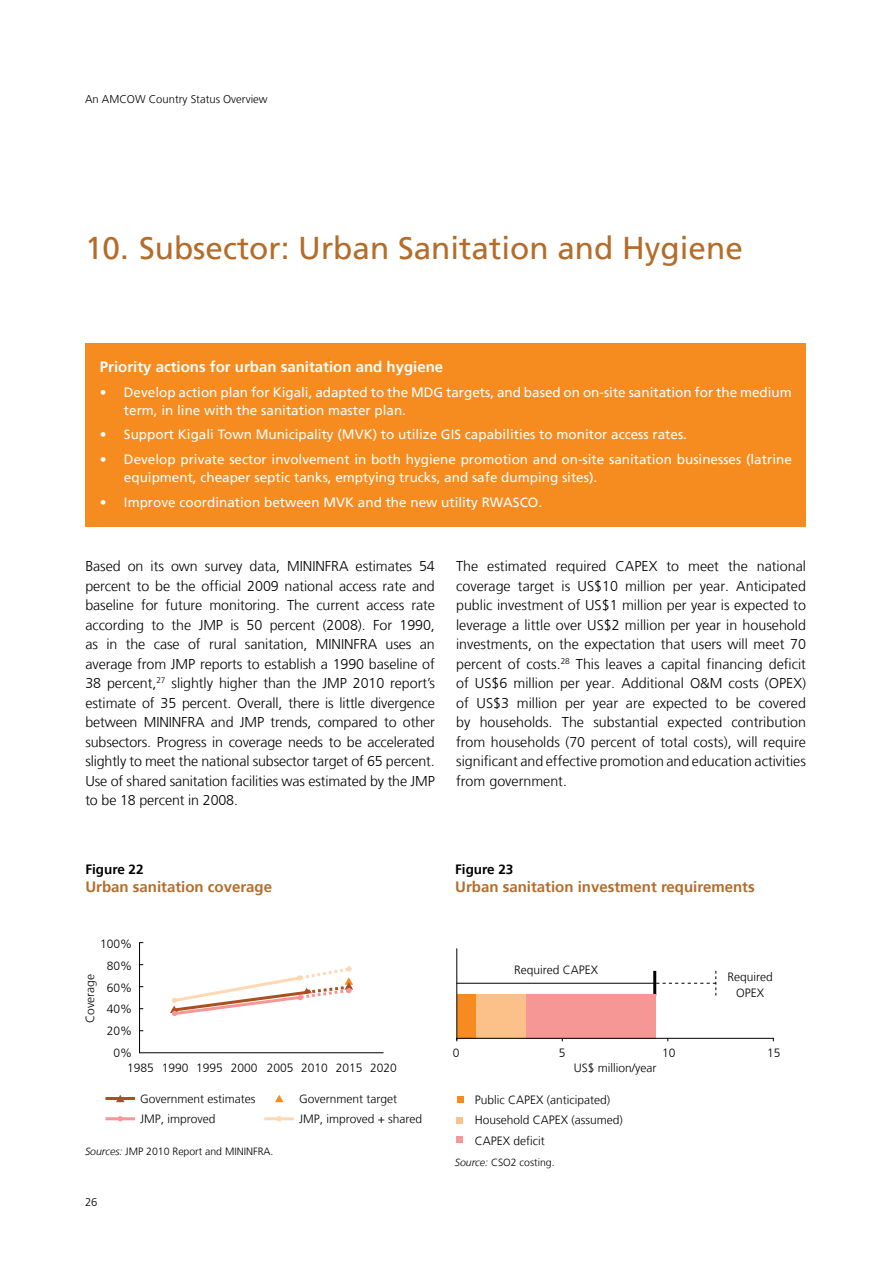
<style>
.page{position:relative;width:891px;height:1269px;background:#fff}
.page>*{position:absolute;margin:0;border:0;box-sizing:border-box;transform-origin:0 0}
.t1{font:31.5px "Frutiger LT";color:#b46c29}
.t2{font:700 15px "Frutiger 65";color:#b46c29}
.t3{font:700 15px "Frutiger 65";color:#fff}
.t4{font:300 14.25px/19.5px "Frutiger LT";letter-spacing:-.005em;color:#000;text-align:justify}
.t5{font:13.5px/18px "Frutiger LT";color:#fff}
.t6{font:700 13.5px "Frutiger 65";color:#000}
.t7{font:300 12px/21.9px "Frutiger LT";color:#000}
.t8{font:300 11.25px "Frutiger LT";color:#000}
.t9{font:300 10.5px "Frutiger LT";color:#000}
.s1{font-style:italic}
</style>
<div class="page">
<div style="left:86px;top:343px;width:720px;height:184px;background:#f68b1f"></div>
<hr style="left:456px;top:983px;width:200px;height:1px;background:#000">
<hr style="left:653px;top:971px;width:3px;height:25px;background:#000">
<svg style="left:656px;top:971px;width:60px;height:25px"></svg>
<div style="left:457px;top:994px;width:20px;height:44px;background:#f68b1f"></div>
<div style="left:457px;top:1096px;width:7px;height:7px;background:#f68b1f"></div>
<hr style="left:456px;top:948px;width:1px;height:92px;background:#000">
<div style="left:456px;top:1117px;width:6px;height:7px;background:#fcc188"></div>
<div style="left:456px;top:1136px;width:6px;height:7px;background:#f69796"></div>
<div style="left:477px;top:994px;width:50px;height:44px;background:#fcc188"></div>
<div style="left:527px;top:994px;width:129px;height:44px;background:#f69796"></div>
<hr style="left:456px;top:1038px;width:318px;height:1px;background:#000">
<hr style="left:139px;top:942px;width:1px;height:111px;background:#000">
<hr style="left:139px;top:1052px;width:245px;height:1px;background:#000">
<hr style="left:105px;top:1097px;width:30px;height:3px;background:#a95021">
<svg style="left:116px;top:1095px;width:9px;height:7px"></svg>
<hr style="left:105px;top:1117px;width:30px;height:3px;background:#f69796">
<hr style="left:264px;top:1117px;width:30px;height:3px;background:#fed8b3">
<svg style="left:276px;top:1116px;width:6px;height:5px"></svg>
<svg style="left:275px;top:1095px;width:9px;height:7px"></svg>
<svg style="left:170px;top:966px;width:183px;height:50px"></svg>
<p class="t8" style="left:85px;top:93px;width:184px">An AMCOW Country Status Overview</p>
<h1 class="t1" style="left:85px;top:229px;width:659px">10. Subsector: Urban Sanitation and Hygiene</h1>
<p class="t3" style="left:100px;top:358px;width:345px">Priority actions for urban sanitation and hygiene</p>
<p class="t5" style="left:124px;top:383px;width:669px;text-indent:-24px">• Develop action plan for Kigali, adapted to the MDG targets, and based on on-site sanitation for the medium term, in line with the sanitation master plan.</p>
<p class="t5" style="left:100px;top:426px;width:589px">• Support Kigali Town Municipality (MVK) to utilize GIS capabilities to monitor access rates.</p>
<p class="t5" style="left:124px;top:451px;width:669px;text-indent:-24px">• Develop private sector involvement in both hygiene promotion and on-site sanitation businesses (latrine equipment, cheaper septic tanks, emptying trucks, and safe dumping sites).</p>
<p class="t5" style="left:100px;top:493px;width:444px">• Improve coordination between MVK and the new utility RWASCO.</p>
<p class="t4" style="left:85px;top:557px;width:351px">Based on its own survey data, MININFRA estimates 54 percent to be the official 2009 national access rate and baseline for future monitoring. The current access rate according to the JMP is 50 percent (2008). For 1990, as in the case of rural sanitation, MININFRA uses an average from JMP reports to establish a 1990 baseline of 38 percent,<sup>27</sup> slightly higher than the JMP 2010 report’s estimate of 35 percent. Overall, there is little divergence between MININFRA and JMP trends, compared to other subsectors. Progress in coverage needs to be accelerated slightly to meet the national subsector target of 65 percent.<br>Use of shared sanitation facilities was estimated by the JMP to be 18 percent in 2008.</p>
<p class="t4" style="left:456px;top:557px;width:351px">The estimated required CAPEX to meet the national coverage target is US$10 million per year. Anticipated public investment of US$1 million per year is expected to leverage a little over US$2 million per year in household investments, on the expectation that users will meet 70 percent of costs.<sup>28</sup> This leaves a capital financing deficit of US$6 million per year. Additional O&amp;M costs (OPEX) of US$3 million per year are expected to be covered by households. The substantial expected contribution from households (70 percent of total costs), will require significant and effective promotion and education activities from government.</p>
<p class="t6" style="left:85px;top:862px;width:60px">Figure 22</p>
<p class="t2" style="left:85px;top:878px;width:188px">Urban sanitation coverage</p>
<p class="t7" style="left:100px;top:933px;width:34px;text-align:right">100%<br>80%<br>60%<br>40%<br>20%<br>0%</p>
<p class="t7" style="left:127px;top:1057px;width:271px">1985 1990 1995 2000 2005 2010 2015 2020</p>
<p class="t7" style="left:79px;top:1023px;width:50px;rotate:-90deg">Coverage</p>
<p class="t7" style="left:140px;top:1088px;width:117px;line-height:20.4px">Government estimates<br>JMP, improved</p>
<p class="t7" style="left:299px;top:1088px;width:125px;line-height:20.4px">Government target<br>JMP, improved + shared</p>
<p class="t9" style="left:85px;top:1146px;width:190px"><span class="s1">Sources:</span> JMP 2010 Report and MININFRA.</p>
<p class="t8" style="left:85px;top:1195px;width:14px">26</p>
<p class="t6" style="left:455px;top:862px;width:60px">Figure 23</p>
<p class="t2" style="left:455px;top:878px;width:301px">Urban sanitation investment requirements</p>
<p class="t7" style="left:514px;top:959px;width:86px">Required CAPEX</p>
<p class="t7" style="left:728px;top:968px;width:47px;line-height:16.5px;text-align:center">Required<br>OPEX</p>
<p class="t7" style="left:453px;top:1042px;width:8px">0</p>
<p class="t7" style="left:559px;top:1042px;width:8px">5</p>
<p class="t7" style="left:662px;top:1042px;width:15px">10</p>
<p class="t7" style="left:767px;top:1042px;width:15px">15</p>
<p class="t7" style="left:574px;top:1058px;width:84px">US$ million/year</p>
<p class="t7" style="left:475px;top:1090px;width:150px;line-height:20.4px">Public CAPEX (anticipated)<br>Household CAPEX (assumed)<br>CAPEX deficit</p>
<p class="t9" style="left:455px;top:1157px;width:101px"><span class="s1">Source:</span> CSO2 costing.</p>
</div>
